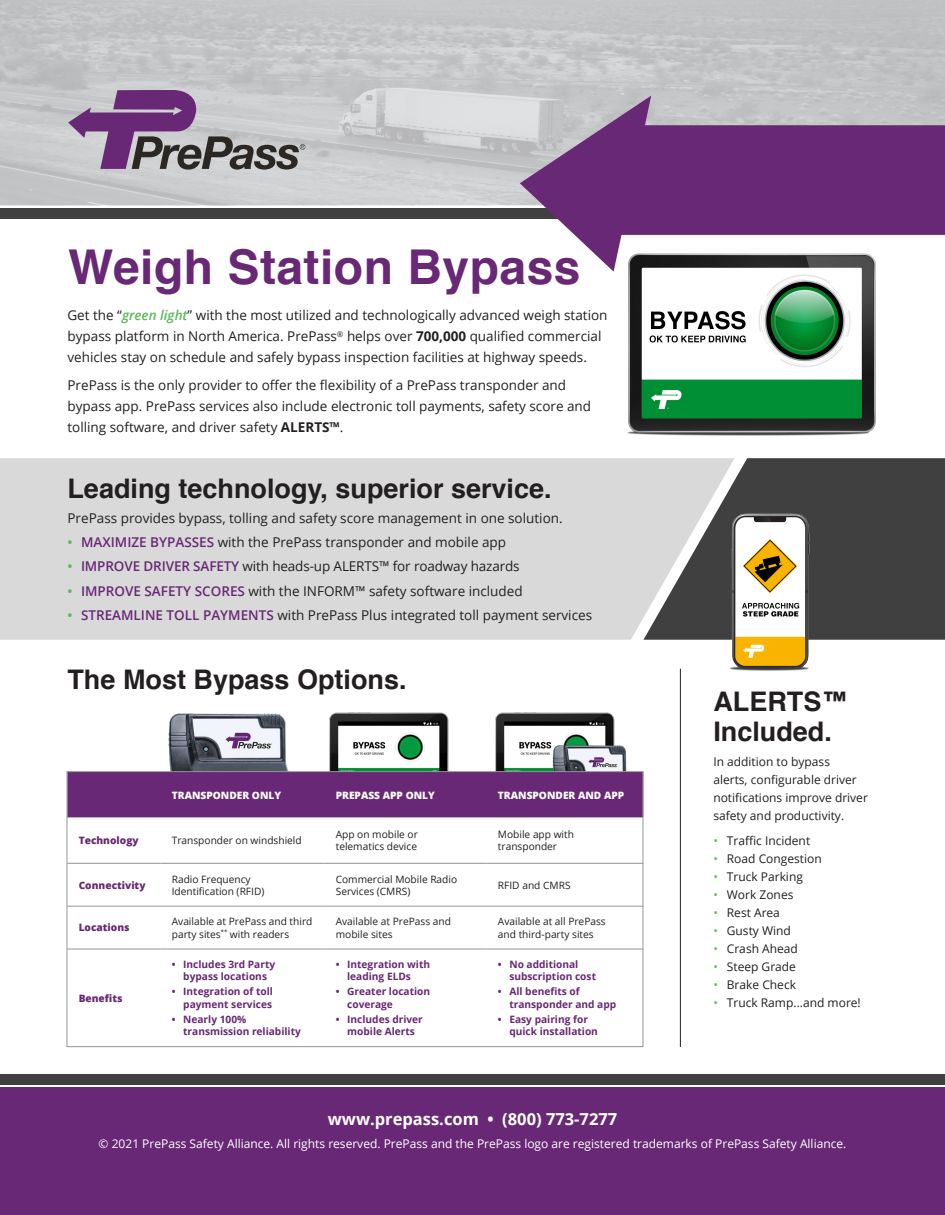
<style>
.page{position:relative;width:945px;height:1215px;background:#fff}
.page>*{position:absolute;margin:0;border:0;box-sizing:border-box;transform-origin:0 0}
.t1{font:700 48px "Helvetica";letter-spacing:.01em;color:#692875}
.t2{font:700 27px/30px "Helvetica";color:#231f20}
.t3{font:700 16.5px "Open Sans";color:#fff}
.t4{font:13.5px/21px "Open Sans";color:#231f20}
.t5{font:12px/18px "Open Sans";color:#231f20}
.t6{font:12px "Open Sans";color:#fff}
.t7{font:10.2px/12.1px "Open Sans";color:#231f20}
.t8{font:700 10.2px/12.1px "Open Sans";color:#682875}
.t9{font:800 10.2px "Open Sans";color:#fff}
.t10{font:800 10.2px "Open Sans";color:#682875}
.s1{font-weight:600;font-style:italic;color:#5cb85c}
.s2{font-weight:700}
.s3{font-weight:600;color:#5cb85c}
.s4{font-weight:600;color:#692875}
.s5{color:#5cb85c}
</style>
<div class="page">
<div style="left:735px;top:458px;width:210px;height:182px;background:#404040"></div>
<div style="left:0;top:458px;width:735px;height:182px;background:#d9d9d9"></div>
<div style="left:0;top:1088px;width:945px;height:127px;background:#692875"></div>
<hr style="left:680px;top:669px;width:1px;height:378px;background:#231f20">
<img style="left:329px;top:712px;width:120px;height:59px">
<img style="left:495px;top:712px;width:120px;height:59px">
<img style="left:168px;top:713px;width:121px;height:58px">
<img style="left:552px;top:745px;width:75px;height:26px">
<div style="left:69px;top:773px;width:572px;height:45px;background:#682875"></div>
<svg style="left:69px;top:862px;width:572px;height:87px"></svg>
<hr style="left:67px;top:863px;width:93px;height:1px;background:#939598">
<hr style="left:160px;top:863px;width:164px;height:1px;background:#939598">
<hr style="left:324px;top:863px;width:163px;height:1px;background:#939598">
<hr style="left:487px;top:863px;width:156px;height:1px;background:#939598">
<hr style="left:67px;top:906px;width:93px;height:1px;background:#939598">
<hr style="left:160px;top:906px;width:164px;height:1px;background:#939598">
<hr style="left:324px;top:906px;width:163px;height:1px;background:#939598">
<hr style="left:487px;top:906px;width:156px;height:1px;background:#939598">
<hr style="left:67px;top:949px;width:93px;height:1px;background:#939598">
<hr style="left:160px;top:949px;width:164px;height:1px;background:#939598">
<hr style="left:324px;top:949px;width:163px;height:1px;background:#939598">
<hr style="left:487px;top:949px;width:156px;height:1px;background:#939598">
<div style="left:67px;top:771px;width:576px;height:276px;border:1px solid #939598"></div>
<div style="left:0;top:208px;width:945px;height:11px;background:#404040"></div>
<div style="left:0;top:1074px;width:945px;height:11px;background:#404040"></div>
<svg style="left:68px;top:90px;width:237px;height:80px;background:#9d8da1"></svg>
<svg style="left:520px;top:96px;width:425px;height:171px;background:#8f6598"></svg>
<img style="left:608px;top:249px;width:292px;height:187px">
<img style="left:689px;top:499px;width:157px;height:172px">
<p class="t1" style="left:68px;top:228px;width:514px">Weigh Station Bypass</p>
<p class="t4" style="left:68px;top:305px;width:542px">Get the “<span class="s1">green light</span>” with the most utilized and technologically advanced weigh station bypass platform in North America. PrePass<sup>®</sup> helps over <span class="s2">700,000</span> qualified commercial vehicles stay on schedule and safely bypass inspection facilities at highway speeds.</p>
<p class="t4" style="left:68px;top:374px;width:525px">PrePass is the only provider to offer the flexibility of a PrePass transponder and bypass app. PrePass services also include electronic toll payments, safety score and tolling software, and driver safety <span class="s2">ALERTS™</span>.</p>
<p class="t2" style="left:68px;top:474px;width:486px">Leading technology, superior service.</p>
<p class="t4" style="left:68px;top:507px;width:497px">PrePass provides bypass, tolling and safety score management in one solution.</p>
<p class="t4" style="left:68px;top:531px;width:440px"><span class="s3">•</span> <span class="s4">MAXIMIZE BYPASSES</span> with the PrePass transponder and mobile app</p>
<p class="t4" style="left:68px;top:556px;width:454px"><span class="s3">•</span> <span class="s4">IMPROVE DRIVER SAFETY</span> with heads-up ALERTS™ for roadway hazards</p>
<p class="t4" style="left:68px;top:580px;width:457px"><span class="s3">•</span> <span class="s4">IMPROVE SAFETY SCORES</span> with the INFORM™ safety software included</p>
<p class="t4" style="left:68px;top:604px;width:526px"><span class="s3">•</span> <span class="s4">STREAMLINE TOLL PAYMENTS</span> with PrePass Plus integrated toll payment services</p>
<p class="t2" style="left:68px;top:665px;width:341px">The Most Bypass Options.</p>
<p class="t9" style="left:172px;top:787px;width:111px">TRANSPONDER ONLY</p>
<p class="t9" style="left:336px;top:787px;width:101px">PREPASS APP ONLY</p>
<p class="t9" style="left:498px;top:787px;width:128px">TRANSPONDER AND APP</p>
<p class="t10" style="left:79px;top:833px;width:61px">Technology</p>
<p class="t7" style="left:172px;top:834px;width:131px">Transponder on windshield</p>
<p class="t7" style="left:336px;top:828px;width:84px">App on mobile or telematics device</p>
<p class="t7" style="left:498px;top:828px;width:78px">Mobile app with transponder</p>
<p class="t10" style="left:79px;top:877px;width:68px">Connectivity</p>
<p class="t7" style="left:172px;top:873px;width:94px">Radio Frequency<br>Identification (RFID)</p>
<p class="t7" style="left:336px;top:873px;width:123px">Commercial Mobile Radio<br>Services (CMRS)</p>
<p class="t7" style="left:498px;top:879px;width:74px">RFID and CMRS</p>
<p class="t10" style="left:79px;top:920px;width:52px">Locations</p>
<p class="t7" style="left:172px;top:915px;width:142px">Available at PrePass and third party sites<sup>**</sup> with readers</p>
<p class="t7" style="left:336px;top:915px;width:117px">Available at PrePass and mobile sites</p>
<p class="t7" style="left:498px;top:915px;width:109px">Available at all PrePass and third-party sites</p>
<p class="t10" style="left:79px;top:990px;width:45px">Benefits</p>
<p class="t8" style="left:172px;top:958px;width:105px;text-align:center">• Includes 3rd Party bypass locations</p>
<p class="t8" style="left:172px;top:985px;width:103px;text-align:right">• Integration of toll payment services</p>
<p class="t8" style="left:183px;top:1013px;width:119px;text-indent:-11px">• Nearly 100% transmission reliability</p>
<p class="t8" style="left:347px;top:958px;width:84px;text-indent:-11px">• Integration with leading ELDs</p>
<p class="t8" style="left:347px;top:985px;width:85px;text-indent:-11px">• Greater location coverage</p>
<p class="t8" style="left:336px;top:1013px;width:89px;text-align:center">• Includes driver mobile Alerts</p>
<p class="t8" style="left:509px;top:958px;width:88px;text-indent:-11px">• No additional subscription cost</p>
<p class="t8" style="left:509px;top:985px;width:108px;text-indent:-11px">• All benefits of transponder and app</p>
<p class="t8" style="left:509px;top:1013px;width:90px;text-indent:-11px">• Easy pairing for quick installation</p>
<p class="t2" style="left:713px;top:687px;width:136px">ALERTS™<br>Included.</p>
<p class="t5" style="left:713px;top:752px;width:156px">In addition to bypass<br>alerts, configurable driver notifications improve driver safety and productivity.</p>
<p class="t5" style="left:713px;top:831px;width:98px"><span class="s5">•</span> Traffic Incident</p>
<p class="t5" style="left:713px;top:849px;width:110px"><span class="s5">•</span> Road Congestion</p>
<p class="t5" style="left:713px;top:867px;width:91px"><span class="s5">•</span> Truck Parking</p>
<p class="t5" style="left:713px;top:885px;width:82px"><span class="s5">•</span> Work Zones</p>
<p class="t5" style="left:713px;top:903px;width:68px"><span class="s5">•</span> Rest Area</p>
<p class="t5" style="left:713px;top:921px;width:79px"><span class="s5">•</span> Gusty Wind</p>
<p class="t5" style="left:713px;top:939px;width:86px"><span class="s5">•</span> Crash Ahead</p>
<p class="t5" style="left:713px;top:957px;width:84px"><span class="s5">•</span> Steep Grade</p>
<p class="t5" style="left:713px;top:975px;width:84px"><span class="s5">•</span> Brake Check</p>
<p class="t5" style="left:713px;top:993px;width:149px"><span class="s5">•</span> Truck Ramp...and more!</p>
<p class="t3" style="left:328px;top:1107px;width:291px">www.prepass.com • (800) 773-7277</p>
<p class="t6" style="left:99px;top:1135px;width:749px">© 2021 PrePass Safety Alliance. All rights reserved. PrePass and the PrePass logo are registered trademarks of PrePass Safety Alliance.</p>
</div>
